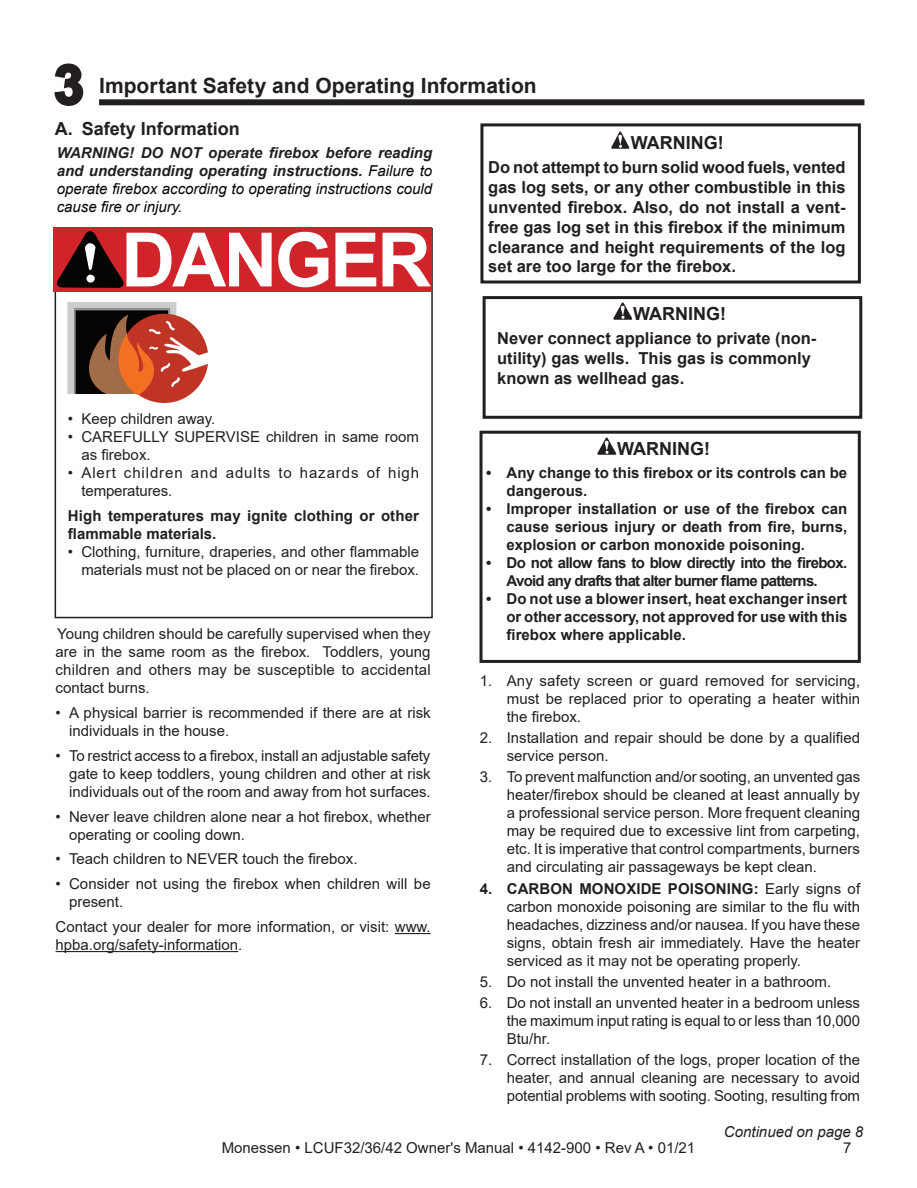
<style>
.page{position:relative;width:917px;height:1188px;background:#fff}
.page>*{position:absolute;margin:0;border:0;box-sizing:border-box;transform-origin:0 0}
.t1{font:700 75px "Arial";letter-spacing:-.04em;color:#fff}
.t2{font:700 54px "Arial";color:#231f20}
.t3{font:700 21px "Arial";color:#231f20}
.t4{font:700 18px "Arial";color:#231f20}
.t5{font:700 16.5px/19.8px "Arial";color:#231f20;text-align:justify}
.t6{font:15px/18px "Arial";color:#231f20;text-align:justify}
.t7{font:700 15px/18px "Arial";color:#231f20}
.t8{font:italic 700 15px/18px "Arial";color:#231f20;text-align:justify}
.t9{font:700 15px/18px "Arial";letter-spacing:-.05em;color:#231f20}
.t10{font:15px/18px "Arial";letter-spacing:.06em;color:#231f20}
.t11{font:italic 15px "Arial";color:#231f20}
.s1{font-weight:400;color:#040503}
.s2{font-weight:700}
</style>
<div class="page">
<img style="left:611px;top:132px;width:19px;height:17px">
<div style="left:482px;top:296px;width:380px;height:123px;border:3px solid #231f20"></div>
<div style="left:480px;top:123px;width:380px;height:161px;border:3px solid #231f20"></div>
<img style="left:613px;top:303px;width:20px;height:17px">
<div style="left:55px;top:228px;width:378px;height:390px;border:2px solid #231f20"></div>
<hr style="left:395px;top:933px;width:36px;height:1px;background:#231f20">
<hr style="left:56px;top:951px;width:182px;height:1px;background:#231f20">
<svg style="left:67px;top:302px;width:141px;height:101px"></svg>
<div style="left:54px;top:227px;width:378px;height:65px;background:#d1232a"></div>
<svg style="left:54px;top:231px;width:70px;height:57px"></svg>
<div style="left:479px;top:431px;width:381px;height:232px;border:3px solid #231f20"></div>
<img style="left:597px;top:438px;width:20px;height:17px">
<div style="left:99px;top:99px;width:765px;height:6px;background:#231f20"></div>
<svg style="left:54px;top:63px;width:30px;height:43px"></svg>
<h2 class="t2" style="left:54px;top:47px;width:32px">3</h2>
<h3 class="t3" style="left:99px;top:71px;width:439px">Important Safety and Operating Information</h3>
<p class="t4" style="left:55px;top:116px;width:187px">A. Safety Information</p>
<p class="t8" style="left:57px;top:144px;width:377px">WARNING! DO NOT operate firebox before reading and understanding operating instructions. <span class="s1">Failure to operate firebox according to operating instructions could cause fire or injury.</span></p>
<h1 class="t1" style="left:121px;top:207px;width:311px">DANGER</h1>
<p class="t6" style="left:68px;top:410px;width:149px">• Keep children away.</p>
<p class="t6" style="left:81px;top:428px;width:339px;text-indent:-14px">• CAREFULLY SUPERVISE children in same room as firebox.</p>
<p class="t10" style="left:81px;top:464px;width:339px;text-indent:-14px">• Alert children and adults to hazards of high temperatures.</p>
<p class="t7" style="left:68px;top:507px;width:352px">High temperatures may ignite clothing or other flammable materials.</p>
<p class="t6" style="left:68px;top:542px;width:352px;text-align:right">• Clothing, furniture, draperies, and other flammable materials must not be placed on or near the firebox.</p>
<p class="t6" style="left:56px;top:625px;width:377px">Young children should be carefully supervised when they are in the same room as the firebox. Toddlers, young children and others may be susceptible to accidental contact burns.</p>
<p class="t6" style="left:69px;top:704px;width:363px;text-indent:-14px">• A physical barrier is recommended if there are at risk individuals in the house.</p>
<p class="t6" style="left:69px;top:747px;width:363px;text-indent:-14px">• To restrict access to a firebox, install an adjustable safety gate to keep toddlers, young children and other at risk individuals out of the room and away from hot surfaces.</p>
<p class="t6" style="left:69px;top:807px;width:363px;text-indent:-14px">• Never leave children alone near a hot firebox, whether operating or cooling down.</p>
<p class="t6" style="left:56px;top:850px;width:303px">• Teach children to NEVER touch the firebox.</p>
<p class="t6" style="left:69px;top:875px;width:363px;text-indent:-14px">• Consider not using the firebox when children will be present.</p>
<p class="t6" style="left:56px;top:918px;width:377px">Contact your dealer for more information, or visit: www. hpba.org/safety-information.</p>
<p class="t4" style="left:630px;top:130px;width:94px">WARNING!</p>
<p class="t5" style="left:488px;top:158px;width:359px">Do not attempt to burn solid wood fuels, vented gas log sets, or any other combustible in this unvented firebox. Also, do not install a vent&shy;free gas log set in this firebox if the minimum clearance and height requirements of the log set are too large for the firebox.</p>
<p class="t4" style="left:633px;top:301px;width:94px">WARNING!</p>
<p class="t5" style="left:497px;top:329px;width:321px;text-align:left">Never connect appliance to private (non&shy;utility) gas wells. This gas is commonly known as wellhead gas.</p>
<p class="t4" style="left:617px;top:436px;width:94px">WARNING!</p>
<p class="t7" style="left:506px;top:464px;width:342px;text-indent:-20px">• Any change to this firebox or its controls can be dangerous.</p>
<p class="t7" style="left:506px;top:500px;width:342px;text-align:justify;text-indent:-20px">• Improper installation or use of the firebox can cause serious injury or death from fire, burns, explosion or carbon monoxide poisoning.</p>
<p class="t9" style="left:506px;top:554px;width:342px;text-indent:-20px">• Do not allow fans to blow directly into the firebox.<br>Avoid any drafts that alter burner flame patterns.</p>
<p class="t7" style="left:506px;top:590px;width:342px;text-align:justify;text-indent:-20px">• Do not use a blower insert, heat exchanger insert or other accessory, not approved for use with this firebox where applicable.</p>
<p class="t6" style="left:507px;top:672px;width:355px;text-indent:-27px">1. Any safety screen or guard removed for servicing, must be replaced prior to operating a heater within the firebox.</p>
<p class="t6" style="left:507px;top:729px;width:355px;text-indent:-27px">2. Installation and repair should be done by a qualified service person.</p>
<p class="t6" style="left:507px;top:768px;width:355px;text-indent:-27px">3. To prevent malfunction and/or sooting, an unvented gas heater/firebox should be cleaned at least annually by a professional service person. More frequent cleaning may be required due to excessive lint from carpeting, etc. It is imperative that control compartments, burners and circulating air passageways be kept clean.</p>
<p class="t6" style="left:507px;top:879px;width:355px;text-indent:-27px"><span class="s2">4. CARBON MONOXIDE POISONING:</span> Early signs of carbon monoxide poisoning are similar to the flu with headaches, dizziness and/or nausea. If you have these signs, obtain fresh air immediately. Have the heater serviced as it may not be operating properly.</p>
<p class="t6" style="left:480px;top:973px;width:353px">5. Do not install the unvented heater in a bathroom.</p>
<p class="t6" style="left:507px;top:994px;width:355px;text-indent:-27px">6. Do not install an unvented heater in a bedroom unless the maximum input rating is equal to or less than 10,000<br>Btu/hr.</p>
<p class="t6" style="left:507px;top:1051px;width:355px;text-indent:-27px">7. Correct installation of the logs, proper location of the heater, and annual cleaning are necessary to avoid potential problems with sooting. Sooting, resulting from</p>
<p class="t11" style="left:724px;top:1122px;width:141px">Continued on page 8</p>
<p class="t6" style="left:222px;top:1139px;width:475px">Monessen • LCUF32/36/42 Owner's Manual • 4142-900 • Rev A • 01/21</p>
<p class="t6" style="left:843px;top:1139px;width:10px">7</p>
</div>
